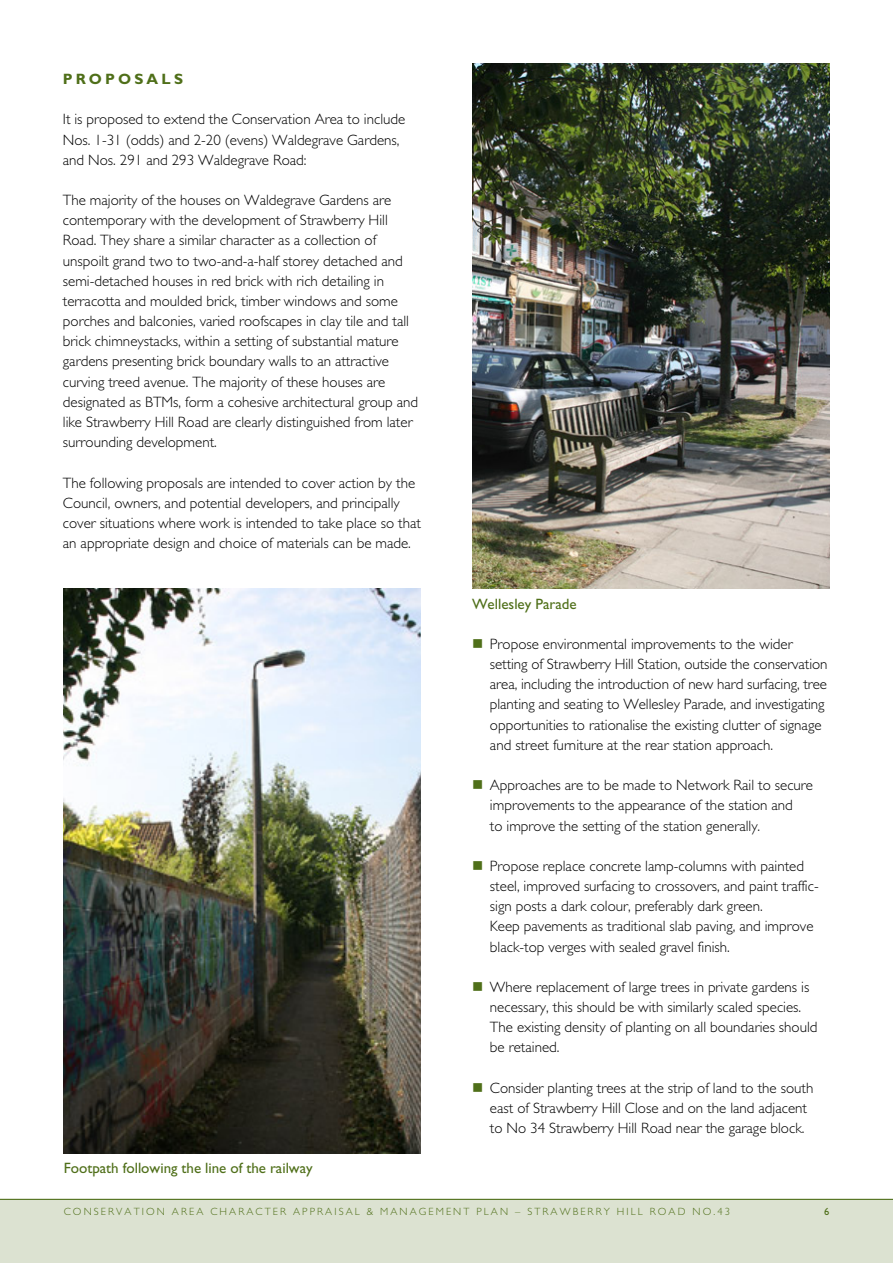
<style>
.page{position:relative;width:893px;height:1263px;background:#fff}
.page>*{position:absolute;margin:0;border:0;box-sizing:border-box;transform-origin:0 0}
.t1{font:300 15px/20.2px "Gill Sans";color:#000}
.t2{font:15px "Gill Sans";color:#4f6f19}
.t3{font:700 15px "Gill Sans";letter-spacing:.21em;color:#4f6f19}
.t4{font:300 10.5px "Gill Sans";letter-spacing:.2em;color:#4f6f19}
.t5{font:10.5px "Gill Sans";color:#4f6f19}
</style>
<div class="page">
<img style="left:64px;top:588px;width:357px;height:565px">
<img style="left:472px;top:64px;width:357px;height:524px">
<div style="left:0;top:1199px;width:893px;height:64px;background:#dce2d1"></div>
<hr style="left:0;top:1199px;width:893px;height:1px;background:#4f6f19">
<h5 class="t3" style="left:63px;top:74px;width:122px">PROPOSALS</h5>
<p class="t1" style="left:63px;top:111px;width:344px">It is proposed to extend the Conservation Area to include<br>Nos. 1-31 (odds) and 2-20 (evens) Waldegrave Gardens, and Nos. 291 and 293 Waldegrave Road:</p>
<p class="t1" style="left:63px;top:192px;width:357px">The majority of the houses on Waldegrave Gardens are contemporary with the development of Strawberry Hill Road. They share a similar character as a collection of unspoilt grand two to two-and-a-half storey detached and semi-detached houses in red brick with rich detailing in terracotta and moulded brick, timber windows and some porches and balconies, varied roofscapes in clay tile and tall brick chimneystacks, within a setting of substantial mature gardens presenting brick boundary walls to an attractive curving treed avenue. The majority of these houses are designated as BTMs, form a cohesive architectural group and like Strawberry Hill Road are clearly distinguished from later surrounding development.</p>
<p class="t1" style="left:63px;top:474px;width:360px">The following proposals are intended to cover action by the Council, owners, and potential developers, and principally cover situations where work is intended to take place so that an appropriate design and choice of materials can be made.</p>
<p class="t2" style="left:64px;top:1163px;width:250px">Footpath following the line of the railway</p>
<p class="t2" style="left:472px;top:598px;width:106px">Wellesley Parade</p>
<p class="t1" style="left:490px;top:635px;width:339px">Propose environmental improvements to the wider setting of Strawberry Hill Station, outside the conservation area, including the introduction of new hard surfacing, tree planting and seating to Wellesley Parade, and investigating opportunities to rationalise the existing clutter of signage and street furniture at the rear station approach.</p>
<p class="t1" style="left:490px;top:777px;width:325px">Approaches are to be made to Network Rail to secure improvements to the appearance of the station and<br>to improve the setting of the station generally.</p>
<p class="t1" style="left:490px;top:857px;width:330px">Propose replace concrete lamp-columns with painted steel, improved surfacing to crossovers, and paint traffic&shy;sign posts a dark colour, preferably dark green.<br>Keep pavements as traditional slab paving, and improve black-top verges with sealed gravel finish.</p>
<p class="t1" style="left:490px;top:978px;width:329px">Where replacement of large trees in private gardens is necessary, this should be with similarly scaled species.<br>The existing density of planting on all boundaries should be retained.</p>
<p class="t1" style="left:490px;top:1079px;width:325px">Consider planting trees at the strip of land to the south east of Strawberry Hill Close and on the land adjacent to No 34 Strawberry Hill Road near the garage block.</p>
<p class="t4" style="left:64px;top:1208px;width:668px">CONSERVATION AREA CHARACTER APPRAISAL &amp; MANAGEMENT PLAN – STRAWBERRY HILL ROAD NO.43</p>
<p class="t5" style="left:824px;top:1208px;width:7px">6</p>
</div>
